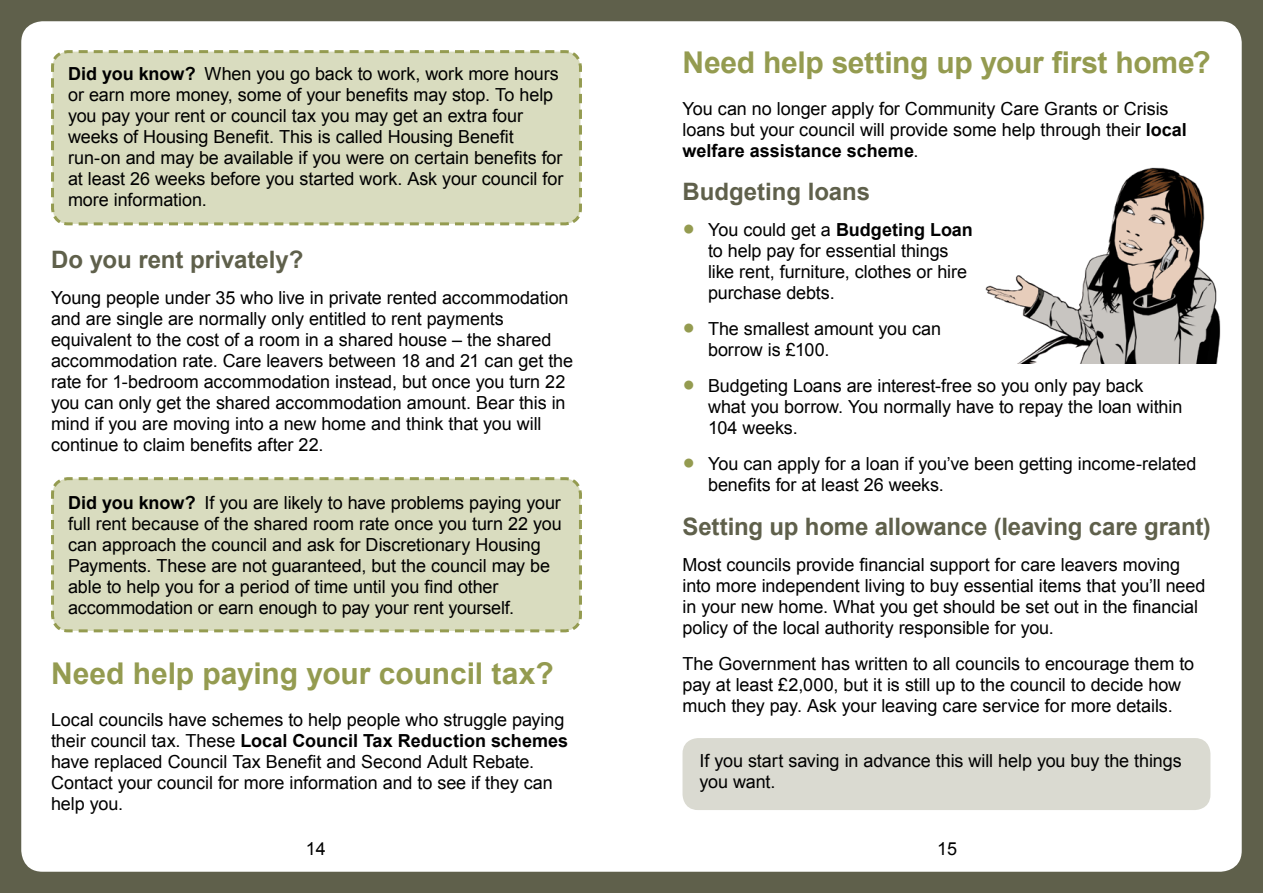
<style>
.page{position:relative;width:1263px;height:893px;background:#5f604b}
.page>*{position:absolute;margin:0;border:0;box-sizing:border-box;transform-origin:0 0}
.t1{font:700 30px "Arial";letter-spacing:-.005em;color:#949b50}
.t2{font:700 24px "Arial";letter-spacing:-.005em;color:#5f604b}
.t3{font:18px/21px "Arial";letter-spacing:-.005em;color:#000}
.s1{font-weight:700}
.s2{font-size:36px;color:#949b50}
</style>
<div class="page">
<div style="left:21px;top:21px;width:1221px;height:851px;background:#fff;border-radius:21px"></div>
<div style="left:51px;top:50px;width:531px;height:176px;background:#d9dcbf"></div>
<div style="left:51px;top:477px;width:531px;height:156px;background:#d9dcbf"></div>
<div style="left:682px;top:738px;width:528px;height:72px;background:#dadad1;border-radius:16px"></div>
<img style="left:985px;top:167px;width:236px;height:196px">
<p class="t3" style="left:68px;top:63px;width:497px"><span class="s1">Did you know?</span> When you go back to work, work more hours or earn more money, some of your benefits may stop. To help you pay your rent or council tax you may get an extra four weeks of Housing Benefit. This is called Housing Benefit run-on and may be available if you were on certain benefits for at least 26 weeks before you started work. Ask your council for more information.</p>
<h2 class="t2" style="left:51px;top:244px;width:254px">Do you rent privately?</h2>
<p class="t3" style="left:51px;top:288px;width:524px">Young people under 35 who live in private rented accommodation and are single are normally only entitled to rent payments equivalent to the cost of a room in a shared house – the shared accommodation rate. Care leavers between 18 and 21 can get the rate for 1-bedroom accommodation instead, but once you turn 22 you can only get the shared accommodation amount. Bear this in mind if you are moving into a new home and think that you will continue to claim benefits after 22.</p>
<p class="t3" style="left:68px;top:492px;width:495px"><span class="s1">Did you know?</span> If you are likely to have problems paying your full rent because of the shared room rate once you turn 22 you can approach the council and ask for Discretionary Housing Payments. These are not guaranteed, but the council may be able to help you for a period of time until you find other accommodation or earn enough to pay your rent yourself.</p>
<h1 class="t1" style="left:51px;top:653px;width:504px">Need help paying your council tax?</h1>
<p class="t3" style="left:51px;top:709px;width:519px">Local councils have schemes to help people who struggle paying their council tax. These <span class="s1">Local Council Tax Reduction schemes </span>have replaced Council Tax Benefit and Second Adult Rebate.<br>Contact your council for more information and to see if they can help you.</p>
<h1 class="t1" style="left:682px;top:42px;width:530px">Need help setting up your first home?</h1>
<p class="t3" style="left:682px;top:98px;width:506px">You can no longer apply for Community Care Grants or Crisis loans but your council will provide some help through their <span class="s1">local welfare assistance scheme</span>.</p>
<h2 class="t2" style="left:682px;top:176px;width:189px">Budgeting loans</h2>
<p class="t3" style="left:708px;top:220px;width:266px;text-indent:-26px"><span class="s2">•</span> You could get a <span class="s1">Budgeting Loan </span>to help pay for essential things like rent, furniture, clothes or hire purchase debts.</p>
<p class="t3" style="left:708px;top:319px;width:235px;text-indent:-26px"><span class="s2">•</span> The smallest amount you can borrow is £100.</p>
<p class="t3" style="left:708px;top:376px;width:476px;text-indent:-26px"><span class="s2">•</span> Budgeting Loans are interest-free so you only pay back what you borrow. You normally have to repay the loan within<br>104 weeks.</p>
<p class="t3" style="left:708px;top:454px;width:490px;text-indent:-26px"><span class="s2">•</span> You can apply for a loan if you’ve been getting income-related benefits for at least 26 weeks.</p>
<h2 class="t2" style="left:682px;top:510px;width:530px">Setting up home allowance (leaving care grant)</h2>
<p class="t3" style="left:682px;top:554px;width:524px">Most councils provide financial support for care leavers moving into more independent living to buy essential items that you’ll need in your new home. What you get should be set out in the financial policy of the local authority responsible for you.</p>
<p class="t3" style="left:682px;top:653px;width:513px">The Government has written to all councils to encourage them to pay at least £2,000, but it is still up to the council to decide how much they pay. Ask your leaving care service for more details.</p>
<p class="t3" style="left:699px;top:750px;width:484px">If you start saving in advance this will help you buy the things you want.</p>
<p class="t3" style="left:306px;top:838px;width:22px">14</p>
<p class="t3" style="left:937px;top:838px;width:22px">15</p>
</div>
